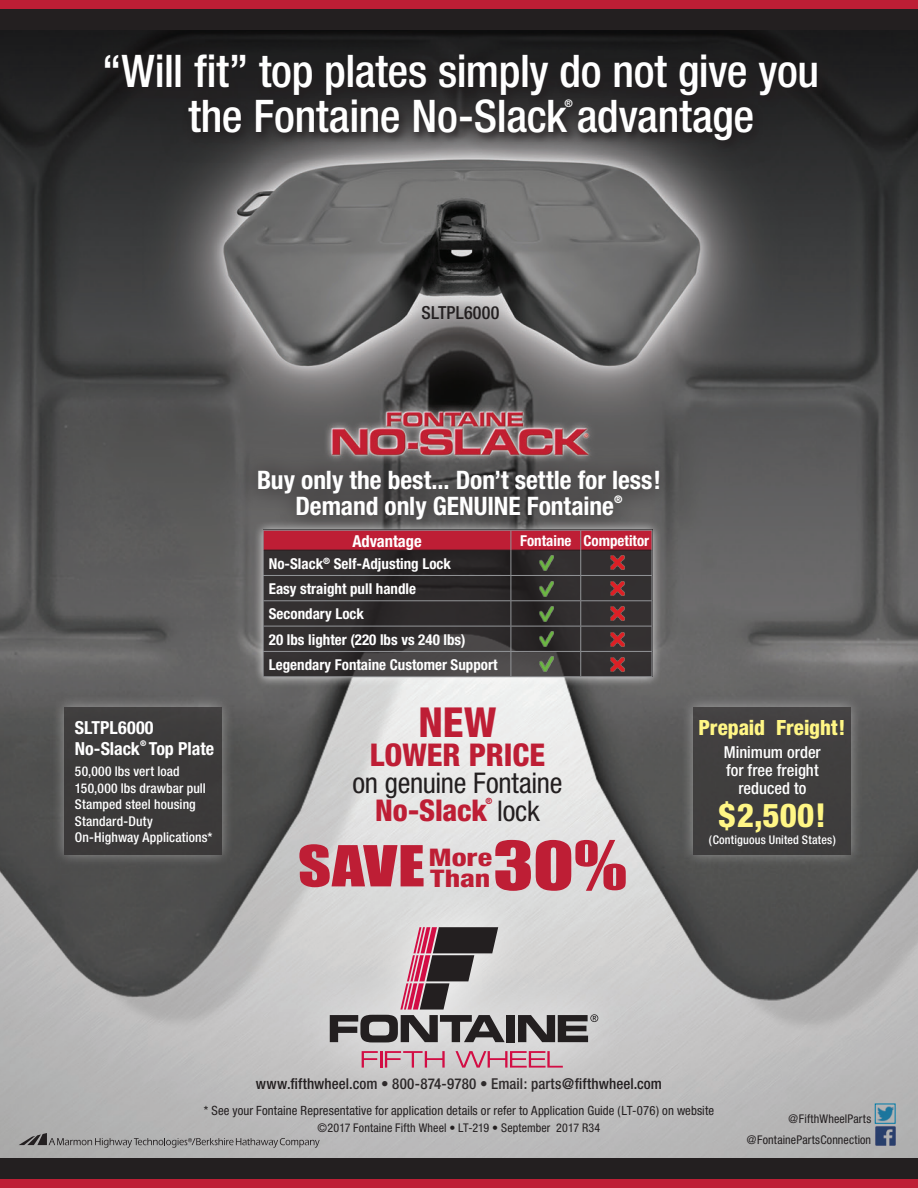
<style>
.page{position:relative;width:918px;height:1188px;background:#fff}
.page>*{position:absolute;margin:0;border:0;box-sizing:border-box;transform-origin:0 0}
.t1{font:61.95px "Impact";color:#be1e35;scale:1.23 1}
.t2{font:52.2px "Impact";color:#be1e35;scale:1.23 1}
.t3{font:500 condensed 45px/45px "Helvetica Neue";letter-spacing:-.01em;color:#fff;text-align:center}
.t4{font:800 condensed 41.4px "Helvetica Neue";color:#be1e35}
.t5{font:800 condensed 33px "Helvetica Neue";color:#fff685}
.t6{font:800 condensed 31.35px "Helvetica Neue";color:#be1e35}
.t7{font:800 condensed 30px "Helvetica Neue";letter-spacing:-.005em;color:#be1e35}
.t8{font:condensed 28.5px "Helvetica Neue";letter-spacing:-.01em;color:#231f20}
.t9{font:700 condensed 25.5px "Helvetica Neue";color:#fff}
.t10{font:800 condensed 24.3px "Helvetica Neue";letter-spacing:-.005em;color:#be1e35;scale:1.23 1}
.t11{font:800 condensed 21px "Helvetica Neue";letter-spacing:-.005em;color:#fff685}
.t12{font:700 condensed 18px "Helvetica Neue";color:#fff}
.t13{font:500 condensed 18px "Helvetica Neue";letter-spacing:.01em;color:#231f20}
.t14{font:500 condensed 16.5px "Helvetica Neue";color:#fff}
.t15{font:700 condensed 16.5px "Helvetica Neue";color:#fff}
.t16{font:700 condensed 15px "Helvetica Neue";color:#fff}
.t17{font:500 condensed 15px "Helvetica Neue";letter-spacing:.005em;color:#231f20}
.t18{font:500 condensed 13.5px/16.5px "Helvetica Neue";letter-spacing:.01em;color:#fff}
.t19{font:condensed 12.75px "Helvetica Neue";letter-spacing:.01em;color:#231f20}
.t20{font:condensed 12px "Helvetica Neue";letter-spacing:.01em;color:#231f20}
.t21{font:500 condensed 12px "Helvetica Neue";letter-spacing:.015em;color:#fff}
.t22{font:500 condensed 10.5px "Helvetica Neue";color:#fff}
.t23{font:700 condensed 10.5px "Helvetica Neue";color:#fff}
.t24{font:800 condensed 8.7px "Helvetica Neue";color:#be1e35}
.t25{font:700 condensed 7.8px "Helvetica Neue";color:#fff}
.s1{font-weight:400;font-size:28.5px;color:#231f20}
</style>
<div class="page">
<img style="left:0;top:29px;width:918px;height:1130px">
<div style="left:0;top:0;width:918px;height:14px;background:#be1e35"></div>
<div style="left:0;top:9px;width:918px;height:20px;background:#231f20"></div>
<svg style="left:75px;top:29px;width:774px;height:142px;background:#363637"></svg>
<svg style="left:101px;top:51px;width:727px;height:101px;background:#2b2a2b"></svg>
<div style="left:0;top:1174px;width:918px;height:14px;background:#be1e35"></div>
<div style="left:0;top:1159px;width:918px;height:20px;background:#231f20"></div>
<svg style="left:19px;top:1133px;width:301px;height:15px;background:#9b9b9b"></svg>
<img style="left:875px;top:1126px;width:20px;height:20px">
<img style="left:877px;top:1106px;width:17px;height:16px">
<svg style="left:285px;top:881px;width:351px;height:232px;background:#cececd"></svg>
<svg style="left:362px;top:1051px;width:83px;height:17px"></svg>
<svg style="left:456px;top:1051px;width:107px;height:17px;background:#d196a7"></svg>
<svg style="left:330px;top:927px;width:175px;height:115px;background:#a19699"></svg>
<div style="left:507px;top:1015px;width:8px;height:27px;background:#231f20"></div>
<svg style="left:518px;top:1014px;width:80px;height:28px;background:#6b6969"></svg>
<svg style="left:236px;top:449px;width:445px;height:92px;background:#585152"></svg>
<svg style="left:681px;top:695px;width:182px;height:172px;background:#636363"></svg>
<div style="left:693px;top:707px;width:157px;height:148px;background:#403f3e"></div>
<svg style="left:52px;top:695px;width:182px;height:172px;background:#5f5f5e"></svg>
<div style="left:64px;top:707px;width:158px;height:148px;background:#3c3b3a"></div>
<svg style="left:253px;top:520px;width:409px;height:167px;background:#8b8b8b"></svg>
<svg style="left:263px;top:530px;width:390px;height:146px;background:#473033"></svg>
<hr style="left:263px;top:676px;width:248px;height:1px;background:#939598">
<hr style="left:511px;top:676px;width:70px;height:1px;background:#939598">
<hr style="left:581px;top:676px;width:71px;height:1px;background:#939598">
<hr style="left:263px;top:575px;width:248px;height:1px;background:#939598">
<hr style="left:511px;top:575px;width:70px;height:1px;background:#939598">
<hr style="left:581px;top:575px;width:71px;height:1px;background:#939598">
<hr style="left:263px;top:600px;width:248px;height:1px;background:#939598">
<hr style="left:511px;top:600px;width:70px;height:1px;background:#939598">
<hr style="left:581px;top:600px;width:71px;height:1px;background:#939598">
<hr style="left:263px;top:626px;width:248px;height:1px;background:#939598">
<hr style="left:511px;top:626px;width:70px;height:1px;background:#939598">
<hr style="left:581px;top:626px;width:71px;height:1px;background:#939598">
<img style="left:540px;top:556px;width:14px;height:15px">
<img style="left:540px;top:581px;width:14px;height:15px">
<img style="left:539px;top:606px;width:14px;height:15px">
<img style="left:540px;top:632px;width:14px;height:15px">
<img style="left:539px;top:657px;width:14px;height:15px">
<img style="left:610px;top:556px;width:14px;height:14px">
<img style="left:610px;top:581px;width:14px;height:14px">
<img style="left:610px;top:607px;width:14px;height:14px">
<img style="left:610px;top:632px;width:14px;height:14px">
<img style="left:610px;top:658px;width:14px;height:13px">
<p class="t3" style="left:102px;top:48px;width:718px">“Will fit” top plates simply do not give you the Fontaine No-Slack advantage</p>
<p class="t22" style="left:564px;top:97px;width:10px">®</p>
<p class="t13" style="left:422px;top:302px;width:79px">SLTPL6000</p>
<p class="t9" style="left:257px;top:464px;width:405px">Buy only the best... Don’t settle for less!</p>
<p class="t9" style="left:295px;top:491px;width:320px">Demand only GENUINE Fontaine</p>
<p class="t23" style="left:614px;top:493px;width:10px">®</p>
<p class="t15" style="left:352px;top:531px;width:71px">Advantage</p>
<p class="t16" style="left:520px;top:532px;width:53px">Fontaine</p>
<p class="t16" style="left:583px;top:532px;width:67px">Competitor</p>
<p class="t16" style="left:269px;top:554px;width:184px">No-Slack<sup>®</sup> Self-Adjusting Lock</p>
<p class="t16" style="left:269px;top:580px;width:149px">Easy straight pull handle</p>
<p class="t16" style="left:269px;top:605px;width:97px">Secondary Lock</p>
<p class="t16" style="left:269px;top:630px;width:198px">20 lbs lighter (220 lbs vs 240 lbs)</p>
<p class="t16" style="left:269px;top:655px;width:230px">Legendary Fontaine Customer Support</p>
<p class="t4" style="left:419px;top:697px;width:79px">NEW</p>
<p class="t6" style="left:370px;top:735px;width:177px">LOWER PRICE</p>
<p class="t8" style="left:352px;top:766px;width:212px">on genuine Fontaine</p>
<p class="t7" style="left:375px;top:792px;width:166px">No-Slack <span class="s1">lock</span></p>
<p class="t12" style="left:75px;top:717px;width:80px">SLTPL6000</p>
<p class="t11" style="left:698px;top:714px;width:148px">Prepaid Freight!</p>
<p class="t12" style="left:75px;top:738px;width:67px">No-Slack</p>
<p class="t25" style="left:140px;top:739px;width:8px">®</p>
<p class="t12" style="left:149px;top:738px;width:67px">Top Plate</p>
<p class="t18" style="left:75px;top:763px;width:106px">50,000 lbs vert load</p>
<p class="t18" style="left:75px;top:780px;width:133px">150,000 lbs drawbar pull</p>
<p class="t18" style="left:75px;top:796px;width:122px">Stamped steel housing<br>Standard-Duty</p>
<p class="t18" style="left:75px;top:829px;width:139px">On-Highway Applications*</p>
<p class="t10" style="left:429px;top:842px;width:53px">More</p>
<p class="t14" style="left:724px;top:742px;width:98px">Minimum order</p>
<p class="t14" style="left:726px;top:760px;width:94px">for free freight</p>
<p class="t14" style="left:738px;top:778px;width:70px">reduced to</p>
<p class="t5" style="left:718px;top:795px;width:109px">$2,500!</p>
<p class="t21" style="left:709px;top:832px;width:128px">(Contiguous United States)</p>
<p class="t24" style="left:486px;top:796px;width:8px">®</p>
<p class="t1" style="left:493px;top:817px;width:110px">30%</p>
<p class="t2" style="left:298px;top:825px;width:105px">SAVE</p>
<p class="t10" style="left:430px;top:863px;width:50px">Than</p>
<p class="t17" style="left:256px;top:1075px;width:408px">www.fifthwheel.com • 800-874-9780 • Email: parts@fifthwheel.com</p>
<p class="t19" style="left:204px;top:1103px;width:512px">* See your Fontaine Representative for application details or refer to Application Guide (LT-076) on website</p>
<p class="t20" style="left:318px;top:1120px;width:284px">©2017 Fontaine Fifth Wheel • LT-219 • September 2017 R34</p>
<p class="t20" style="left:788px;top:1112px;width:84px">@FifthWheelParts</p>
<p class="t20" style="left:747px;top:1133px;width:126px">@FontainePartsConnection</p>
</div>
